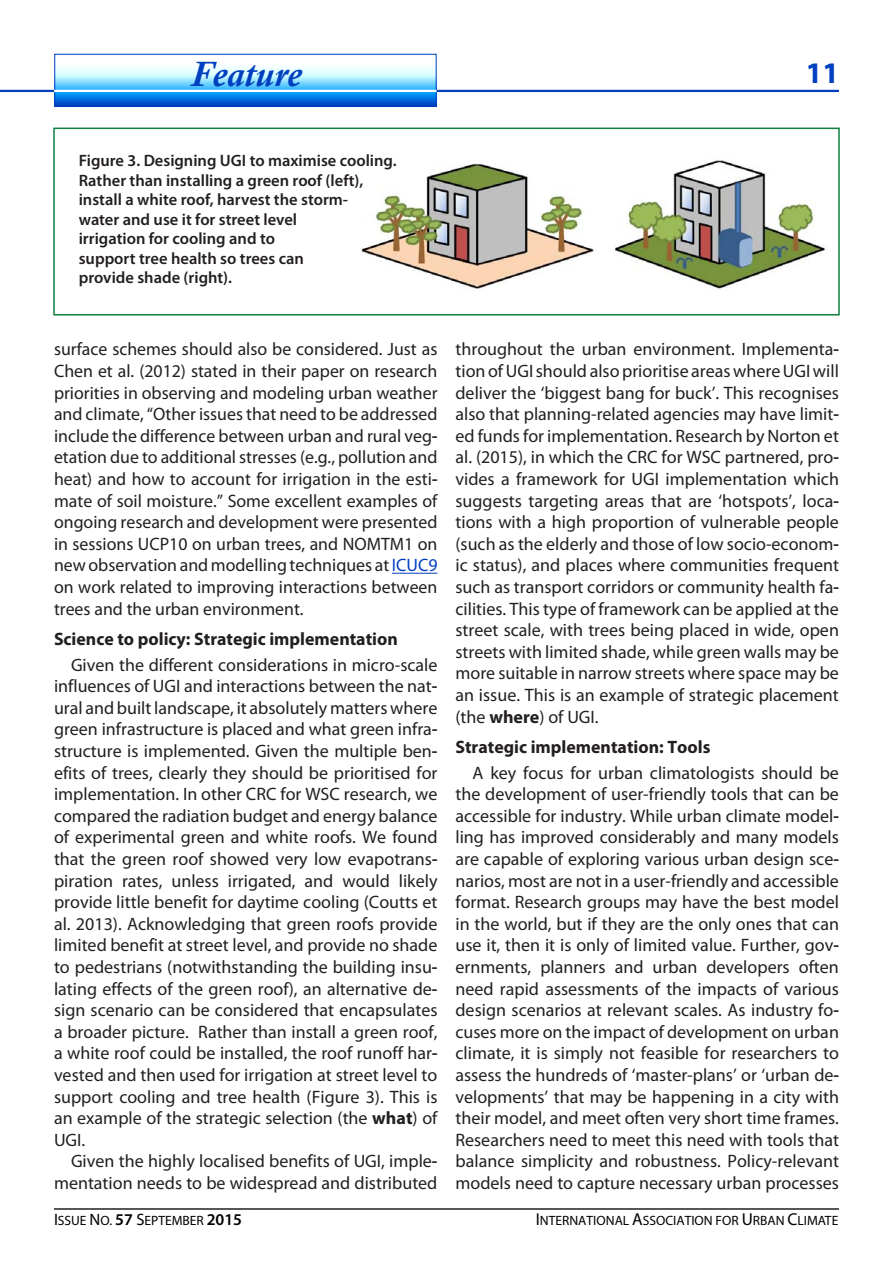
<style>
.page{position:relative;width:893px;height:1263px;background:#fff}
.page>*{position:absolute;margin:0;border:0;box-sizing:border-box;transform-origin:0 0}
.t1{font:italic 700 36px "Calisto";color:#0040c0}
.t2{font:700 30px "Myriad Pro";color:#0040bf}
.headline{font:18px/21.6px "Myriad Pro";color:#231f20;text-align:justify}
.body_text{font:700 18px "Myriad Pro";color:#231f20}
.subhead{font:600 16.5px/19.5px "Myriad Pro";color:#231f20}
.t3{font:13.5px "Myriad Pro";color:#000}
.s1{color:#0040c1}
.s2{font-weight:700}
.s3{font-size:16.5px}
.s4{font-weight:600;font-size:16.5px}
.s5{font-size:17.25px}
</style>
<div class="page">
<hr style="left:0;top:90px;width:839px;height:2px;background:#0040bf">
<svg style="left:56px;top:67px;width:379px;height:38px"></svg>
<div style="left:54px;top:54px;width:383px;height:53px;border:1px solid #0040c0"></div>
<hr style="left:54px;top:90px;width:382px;height:2px;background:#fff">
<hr style="left:54px;top:1208px;width:785px;height:2px;background:#231f20">
<hr style="left:392px;top:573px;width:45px;height:1px;background:#0040c1">
<img style="left:361px;top:160px;width:465px;height:131px">
<div style="left:53px;top:128px;width:787px;height:187px;border:2px solid #0d803f"></div>
<h1 class="t1" style="left:191px;top:54px;width:112px">Feature</h1>
<h2 class="t2" style="left:806px;top:53px;width:35px">11</h2>
<p class="subhead" style="left:79px;top:151px;width:319px">Figure 3. Designing UGI to maximise cooling.<br>Rather than installing a green roof (left), install a white roof, harvest the storm-<br>water and use it for street level</p>
<p class="subhead" style="left:79px;top:229px;width:198px">irrigation for cooling and to</p>
<p class="subhead" style="left:79px;top:248px;width:227px">support tree health so trees can</p>
<p class="subhead" style="left:79px;top:268px;width:155px">provide shade (right).</p>
<p class="headline" style="left:54px;top:338px;width:385px">surface schemes should also be considered. Just as Chen et al. (2012) stated in their paper on research priorities in observing and modeling urban weather and climate, “Other issues that need to be addressed include the difference between urban and rural vege etation due to additional stresses (e.g., pollution and heat) and how to account for irrigation in the estim mate of soil moisture.” Some excellent examples of ongoing research and development were presented in sessions UCP10 on urban trees, and NOMTM1 on new observation and modelling techniques at <span class="s1">ICUC9 </span>on work related to improving interactions between trees and the urban environment.</p>
<p class="body_text" style="left:54px;top:627px;width:345px">Science to policy: Strategic implementation</p>
<p class="headline" style="left:54px;top:653px;width:385px;text-indent:17px">Given the different considerations in micro-scale influences of UGI and interactions between the natu ural and built landscape, it absolutely matters where green infrastructure is placed and what green infras structure is implemented. Given the multiple bene efits of trees, clearly they should be prioritised for implementation. In other CRC for WSC research, we compared the radiation budget and energy balance of experimental green and white roofs. We found that the green roof showed very low evapotransp piration rates, unless irrigated, and would likely provide little benefit for daytime cooling (Coutts et al. 2013). Acknowledging that green roofs provide limited benefit at street level, and provide no shade to pedestrians (notwithstanding the building insul lating effects of the green roof), an alternative des sign scenario can be considered that encapsulates a broader picture. Rather than install a green roof, a white roof could be installed, the roof runoff harv vested and then used for irrigation at street level to support cooling and tree health (Figure 3). This is an example of the strategic selection (the <span class="s2">what</span>) of UGI.</p>
<p class="headline" style="left:54px;top:1150px;width:385px;text-align:right">Given the highly localised benefits of UGI, implem mentation needs to be widespread and distributed</p>
<p class="headline" style="left:455px;top:338px;width:385px">throughout the urban environment. Implementat tion of UGI should also prioritise areas where UGI will deliver the ‘biggest bang for buck’. This recognises also that planning-related agencies may have limite ed funds for implementation. Research by Norton et al. (2015), in which the CRC for WSC partnered, prov vides a framework for UGI implementation which suggests targeting areas that are ‘hotspots’, locat tions with a high proportion of vulnerable people (such as the elderly and those of low socio-economi ic status), and places where communities frequent such as transport corridors or community health fac cilities. This type of framework can be applied at the street scale, with trees being placed in wide, open streets with limited shade, while green walls may be more suitable in narrow streets where space may be an issue. This is an example of strategic placement (the <span class="s2">where</span>) of UGI.</p>
<p class="body_text" style="left:455px;top:735px;width:256px">Strategic implementation: Tools</p>
<p class="headline" style="left:455px;top:761px;width:385px;text-indent:17px">A key focus for urban climatologists should be the development of user-friendly tools that can be accessible for industry. While urban climate modell ling has improved considerably and many models are capable of exploring various urban design scen narios, most are not in a user-friendly and accessible format. Research groups may have the best model in the world, but if they are the only ones that can use it, then it is only of limited value. Further, gove ernments, planners and urban developers often need rapid assessments of the impacts of various design scenarios at relevant scales. As industry foc cuses more on the impact of development on urban climate, it is simply not feasible for researchers to assess the hundreds of ‘master-plans’ or ‘urban dev velopments’ that may be happening in a city with their model, and meet often very short time frames.<br>Researchers need to meet this need with tools that balance simplicity and robustness. Policy-relevant models need to capture necessary urban processes</p>
<p class="t3" style="left:54px;top:1212px;width:190px"><span class="s3">I</span>SSUE <span class="s3">N</span>O. <span class="s4">57</span> <span class="s3">S</span>EPTEMBER <span class="s4">2015</span></p>
<p class="t3" style="left:536px;top:1212px;width:304px"><span class="s5">I</span>NTERNATIONAL <span class="s5">A</span>SSOCIATION FOR <span class="s5">U</span>RBAN <span class="s5">C</span>LIMATE</p>
</div>
